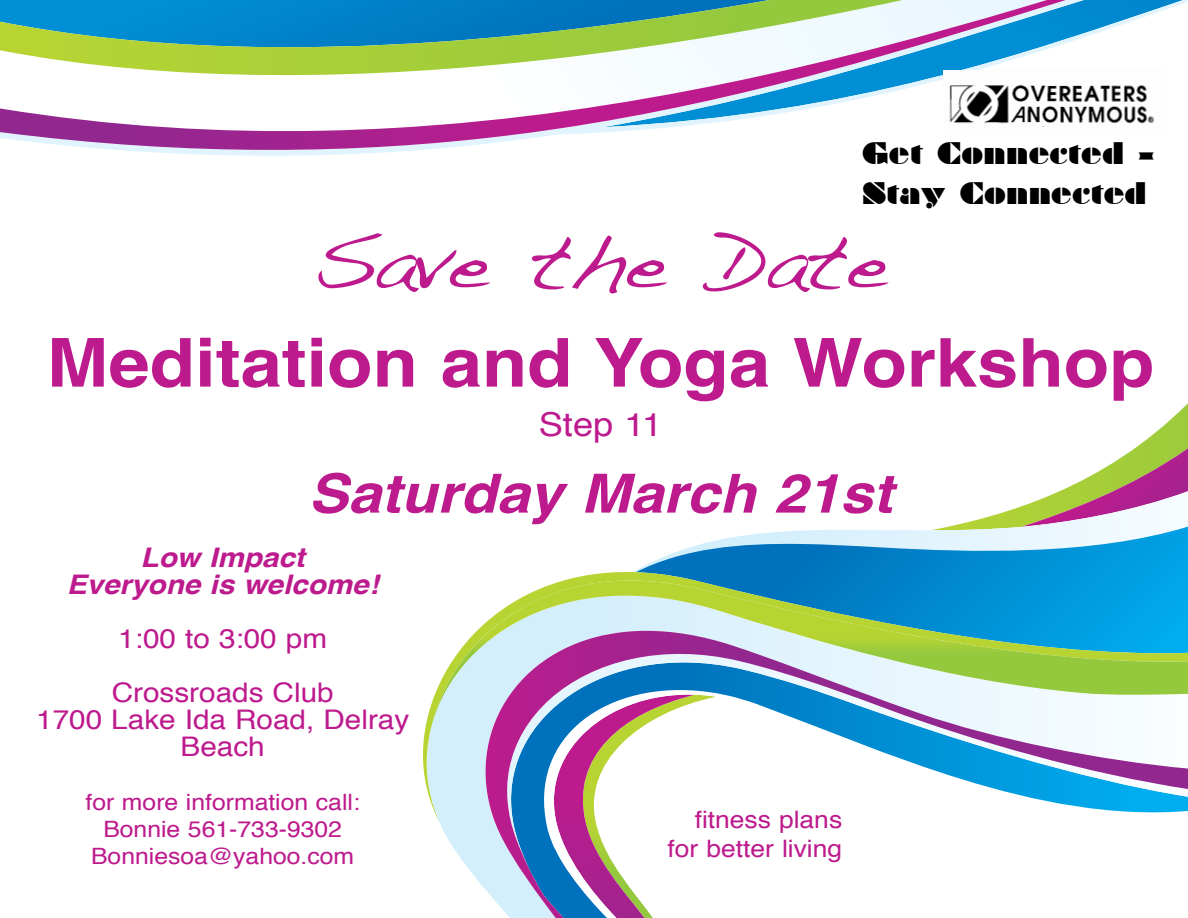
<style>
.page{position:relative;width:1188px;height:918px;background:#fff}
.page>*{position:absolute;margin:0;border:0;box-sizing:border-box;transform-origin:0 0}
.t1{font:78px "Handwriting Dakota";color:#bd1a8d;scale:1.1 1}
.t2{font:700 67.5px "Helvetica";color:#bd1a8d;scale:1.1 1}
.t3{font:italic 700 54px "Helvetica";color:#bd1a8d;scale:1.1 1}
.t4{font:33px "Helvetica";color:#bd1a8d;scale:1.1 1}
.t5{font:28.5px/40.5px "Braggadocio";color:#000}
.t6{font:27px/54px "Helvetica";color:#bd1a8d;scale:1.1 1}
.t7{font:italic 700 27px/27px "Helvetica";color:#bd1a8d;text-align:center;scale:1.1 1}
.t8{font:24px/29px "Helvetica";color:#bd1a8d;text-align:right;scale:1.1 1}
.t9{font:22.5px/27px "Helvetica";color:#bd1a8d;text-align:center;scale:1.1 1}
</style>
<div class="page">
<svg style="left:1066px;top:0;width:122px;height:43px"></svg>
<svg style="left:0;top:0;width:1066px;height:156px"></svg>
<svg style="left:1060px;top:403px;width:128px;height:88px"></svg>
<svg style="left:947px;top:491px;width:241px;height:36px"></svg>
<svg style="left:677px;top:527px;width:511px;height:25px"></svg>
<svg style="left:423px;top:552px;width:765px;height:271px"></svg>
<svg style="left:430px;top:580px;width:758px;height:151px;background:#71bfbf"></svg>
<svg style="left:462px;top:631px;width:726px;height:287px"></svg>
<img style="left:944px;top:70px;width:210px;height:65px">
<p class="t5" style="left:862px;top:132px;width:294px">Get Connected -<br>Stay Connected</p>
<h1 class="t1" style="left:312px;top:215px;width:526px">Save the Date</h1>
<h2 class="t2" style="left:47px;top:308px;width:1009px">Meditation and Yoga Workshop</h2>
<h3 class="t4" style="left:539px;top:402px;width:114px">Step 11</h3>
<h3 class="t3" style="left:308px;top:449px;width:533px">Saturday March 21st</h3>
<p class="t7" style="left:67px;top:544px;width:285px">Low Impact<br>Everyone is welcome!</p>
<p class="t6" style="left:112px;top:613px;width:203px">1:00 to 3:00 pm<br>Crossroads Club</p>
<p class="t6" style="left:36px;top:707px;width:341px;line-height:27px;text-align:center">1700 Lake Ida Road, Delray<br>Beach</p>
<p class="t9" style="left:86px;top:790px;width:251px">for more information call:<br>Bonnie 561-733-9302<br>Bonniesoa@yahoo.com</p>
<p class="t8" style="left:668px;top:807px;width:160px">fitness plans for better living</p>
</div>
